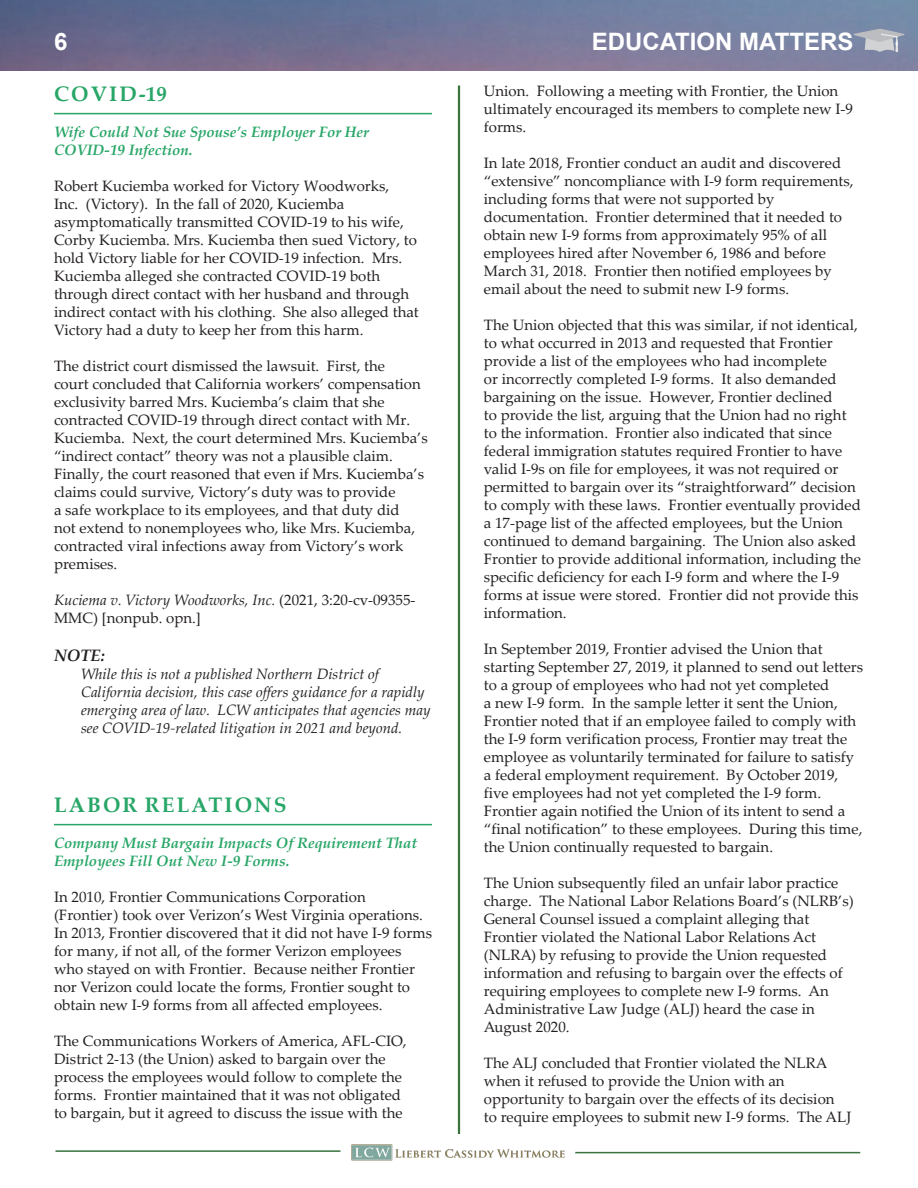
<style>
.page{position:relative;width:918px;height:1188px;background:#fff}
.page>*{position:absolute;margin:0;border:0;box-sizing:border-box;transform-origin:0 0}
.t1{font:700 24px "Arial";color:#fff}
.LCW_Category-1_Line{font:700 21px "Palatino Linotype";letter-spacing:.1em;color:#28a667}
.LCW_Note_Heading{font:italic 700 16.5px "Palatino Linotype";color:#231f20}
.LCW_Body_Text{font:15px/18px "Palatino Linotype";color:#231f20}
.LCW_Note_Text{font:italic 15px/18px "Palatino Linotype";color:#231f20}
.LCW_Heading{font:italic 700 15px/18px "Palatino Linotype";color:#28a667}
.s1{font-style:italic}
</style>
<div class="page">
<svg style="left:0;top:0;width:918px;height:71px;background:#727597"></svg>
<hr style="left:56px;top:1150px;width:284px;height:2px;background:#38743c">
<hr style="left:575px;top:1152px;width:285px;height:1px;background:#38743c">
<svg style="left:849px;top:28px;width:60px;height:24px"></svg>
<img style="left:351px;top:1144px;width:214px;height:17px">
<hr style="left:54px;top:113px;width:378px;height:1px;background:#28a667">
<hr style="left:54px;top:824px;width:378px;height:1px;background:#28a667">
<hr style="left:458px;top:86px;width:2px;height:1048px;background:#38743c">
<h1 class="t1" style="left:54px;top:25px;width:15px">6</h1>
<h1 class="t1" style="left:592px;top:24px;width:263px">EDUCATION MATTERS</h1>
<p class="LCW_Category-1_Line" style="left:54px;top:79px;width:114px">COVID-19</p>
<p class="LCW_Heading" style="left:54px;top:122px;width:317px">Wife Could Not Sue Spouse’s Employer For Her<br>COVID-19 Infection.</p>
<p class="LCW_Body_Text" style="left:54px;top:176px;width:366px">Robert Kuciemba worked for Victory Woodworks,<br>Inc. (Victory). In the fall of 2020, Kuciemba asymptomatically transmitted COVID-19 to his wife, Corby Kuciemba. Mrs. Kuciemba then sued Victory, to hold Victory liable for her COVID-19 infection. Mrs.<br>Kuciemba alleged she contracted COVID-19 both through direct contact with her husband and through indirect contact with his clothing. She also alleged that Victory had a duty to keep her from this harm.</p>
<p class="LCW_Body_Text" style="left:54px;top:356px;width:375px">The district court dismissed the lawsuit. First, the<br>court concluded that California workers’ compensation exclusivity barred Mrs. Kuciemba’s claim that she contracted COVID-19 through direct contact with Mr.<br>Kuciemba. Next, the court determined Mrs. Kuciemba’s “indirect contact” theory was not a plausible claim.<br>Finally, the court reasoned that even if Mrs. Kuciemba’s claims could survive, Victory’s duty was to provide<br>a safe workplace to its employees, and that duty did<br>not extend to nonemployees who, like Mrs. Kuciemba, contracted viral infections away from Victory’s work premises.</p>
<p class="LCW_Body_Text" style="left:54px;top:590px;width:363px"><span class="s1">Kuciema v. Victory Woodworks, Inc.</span> (2021, 3:20-cv-09355-<br>MMC) [nonpub. opn.]</p>
<p class="LCW_Note_Heading" style="left:54px;top:643px;width:52px">NOTE:</p>
<p class="LCW_Note_Text" style="left:81px;top:664px;width:351px">While this is not a published Northern District of California decision, this case offers guidance for a rapidly emerging area of law. LCW anticipates that agencies may see COVID-19-related litigation in 2021 and beyond.</p>
<p class="LCW_Body_Text" style="left:484px;top:82px;width:371px">Union. Following a meeting with Frontier, the Union ultimately encouraged its members to complete new I-9 forms.</p>
<p class="LCW_Body_Text" style="left:484px;top:154px;width:371px">In late 2018, Frontier conduct an audit and discovered “extensive” noncompliance with I-9 form requirements, including forms that were not supported by documentation. Frontier determined that it needed to obtain new I-9 forms from approximately 95% of all employees hired after November 6, 1986 and before March 31, 2018. Frontier then notified employees by email about the need to submit new I-9 forms.</p>
<p class="LCW_Body_Text" style="left:484px;top:316px;width:379px">The Union objected that this was similar, if not identical, to what occurred in 2013 and requested that Frontier provide a list of the employees who had incomplete<br>or incorrectly completed I-9 forms. It also demanded bargaining on the issue. However, Frontier declined<br>to provide the list, arguing that the Union had no right to the information. Frontier also indicated that since federal immigration statutes required Frontier to have valid I-9s on file for employees, it was not required or permitted to bargain over its “straightforward” decision to comply with these laws. Frontier eventually provided a 17-page list of the affected employees, but the Union continued to demand bargaining. The Union also asked Frontier to provide additional information, including the specific deficiency for each I-9 form and where the I-9 forms at issue were stored. Frontier did not provide this information.</p>
<p class="LCW_Body_Text" style="left:484px;top:640px;width:381px">In September 2019, Frontier advised the Union that starting September 27, 2019, it planned to send out letters to a group of employees who had not yet completed<br>a new I-9 form. In the sample letter it sent the Union, Frontier noted that if an employee failed to comply with the I-9 form verification process, Frontier may treat the employee as voluntarily terminated for failure to satisfy a federal employment requirement. By October 2019, five employees had not yet completed the I-9 form.<br>Frontier again notified the Union of its intent to send a “final notification” to these employees. During this time, the Union continually requested to bargain.</p>
<p class="LCW_Body_Text" style="left:484px;top:874px;width:371px">The Union subsequently filed an unfair labor practice charge. The National Labor Relations Board’s (NLRB’s)<br>General Counsel issued a complaint alleging that Frontier violated the National Labor Relations Act (NLRA) by refusing to provide the Union requested information and refusing to bargain over the effects of requiring employees to complete new I-9 forms. An Administrative Law Judge (ALJ) heard the case in August 2020.</p>
<p class="LCW_Body_Text" style="left:484px;top:1054px;width:369px">The ALJ concluded that Frontier violated the NLRA when it refused to provide the Union with an opportunity to bargain over the effects of its decision to require employees to submit new I-9 forms. The ALJ</p>
<p class="LCW_Category-1_Line" style="left:54px;top:790px;width:234px">LABOR RELATIONS</p>
<p class="LCW_Heading" style="left:54px;top:833px;width:365px">Company Must Bargain Impacts Of Requirement That<br>Employees Fill Out New I-9 Forms.</p>
<p class="LCW_Body_Text" style="left:54px;top:887px;width:380px">In 2010, Frontier Communications Corporation (Frontier) took over Verizon’s West Virginia operations.<br>In 2013, Frontier discovered that it did not have I-9 forms for many, if not all, of the former Verizon employees who stayed on with Frontier. Because neither Frontier nor Verizon could locate the forms, Frontier sought to obtain new I-9 forms from all affected employees.</p>
<p class="LCW_Body_Text" style="left:54px;top:1031px;width:354px">The Communications Workers of America, AFL-CIO, District 2-13 (the Union) asked to bargain over the process the employees would follow to complete the forms. Frontier maintained that it was not obligated to bargain, but it agreed to discuss the issue with the</p>
</div>
